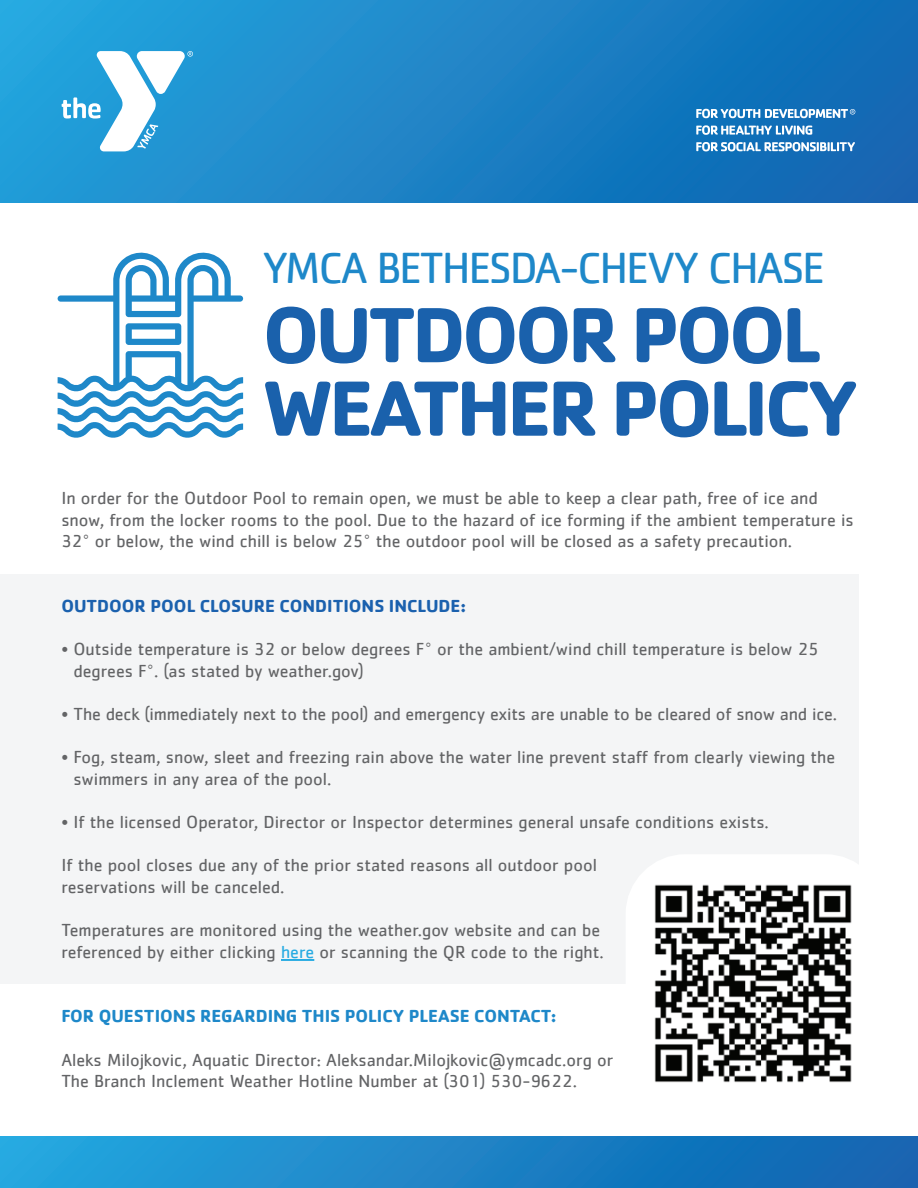
<style>
.page{position:relative;width:918px;height:1188px;background:#fff}
.page>*{position:absolute;margin:0;border:0;box-sizing:border-box;transform-origin:0 0}
.t1{font:700 81px/73.5px "Cachet";letter-spacing:-.05em;color:#1a61ac}
.t2{font:45px "Cachet";letter-spacing:-.05em;color:#1e88c9}
.t3{font:18px/21.6px "Cachet";color:#636466}
.t4{font:700 18px "Cachet";color:#1e88c9}
.t5{font:700 18px "Cachet";color:#1b61ae}
.s1{color:#27abe2}
</style>
<div class="page">
<div style="left:0;top:574px;width:859px;height:410px;background:#f4f5f6"></div>
<div style="left:0;top:0;width:918px;height:202px;background:linear-gradient(to right,#27a2dc,#1066b2)"></div>
<svg style="left:62px;top:51px;width:131px;height:100px"></svg>
<svg style="left:696px;top:125px;width:116px;height:10px"></svg>
<svg style="left:696px;top:142px;width:159px;height:9px"></svg>
<svg style="left:696px;top:109px;width:159px;height:9px"></svg>
<div style="left:0;top:1136px;width:918px;height:52px;background:linear-gradient(to right,#26a7df,#1161af)"></div>
<hr style="left:281px;top:959px;width:33px;height:2px;background:#27abe2">
<svg style="left:58px;top:252px;width:185px;height:186px"></svg>
<div style="left:626px;top:854px;width:259px;height:260px;border:52px solid #fff;border-radius:34px"></div>
<img style="left:648px;top:881px;width:211px;height:207px">
<h2 class="t2" style="left:262px;top:242px;width:564px">YMCA BETHESDA-CHEVY CHASE</h2>
<h1 class="t1" style="left:262px;top:295px;width:598px">OUTDOOR POOL<br>WEATHER POLICY</h1>
<p class="t3" style="left:61px;top:487px;width:794px">In order for the Outdoor Pool to remain open, we must be able to keep a clear path, free of ice and snow, from the locker rooms to the pool. Due to the hazard of ice forming if the ambient temperature is<br>32° or below, the wind chill is below 25° the outdoor pool will be closed as a safety precaution.</p>
<p class="t5" style="left:61px;top:594px;width:406px">OUTDOOR POOL CLOSURE CONDITIONS INCLUDE:</p>
<p class="t3" style="left:73px;top:638px;width:747px;text-indent:-12px">• Outside temperature is 32 or below degrees F° or the ambient/wind chill temperature is below 25 degrees F°. (as stated by weather.gov)</p>
<p class="t3" style="left:61px;top:703px;width:777px">• The deck (immediately next to the pool) and emergency exits are unable to be cleared of snow and ice.</p>
<p class="t3" style="left:73px;top:746px;width:763px;text-indent:-12px">• Fog, steam, snow, sleet and freezing rain above the water line prevent staff from clearly viewing the swimmers in any area of the pool.</p>
<p class="t3" style="left:61px;top:811px;width:709px">• If the licensed Operator, Director or Inspector determines general unsafe conditions exists.</p>
<p class="t3" style="left:61px;top:854px;width:537px">If the pool closes due any of the prior stated reasons all outdoor pool reservations will be canceled.</p>
<p class="t3" style="left:61px;top:919px;width:544px">Temperatures are monitored using the weather.gov website and can be referenced by either clicking <span class="s1">here</span> or scanning the QR code to the right.</p>
<p class="t4" style="left:61px;top:1005px;width:497px">FOR QUESTIONS REGARDING THIS POLICY PLEASE CONTACT:</p>
<p class="t3" style="left:61px;top:1048px;width:554px">Aleks Milojkovic, Aquatic Director: Aleksandar.Milojkovic@ymcadc.org or<br>The Branch Inclement Weather Hotline Number at (301) 530-9622.</p>
</div>
